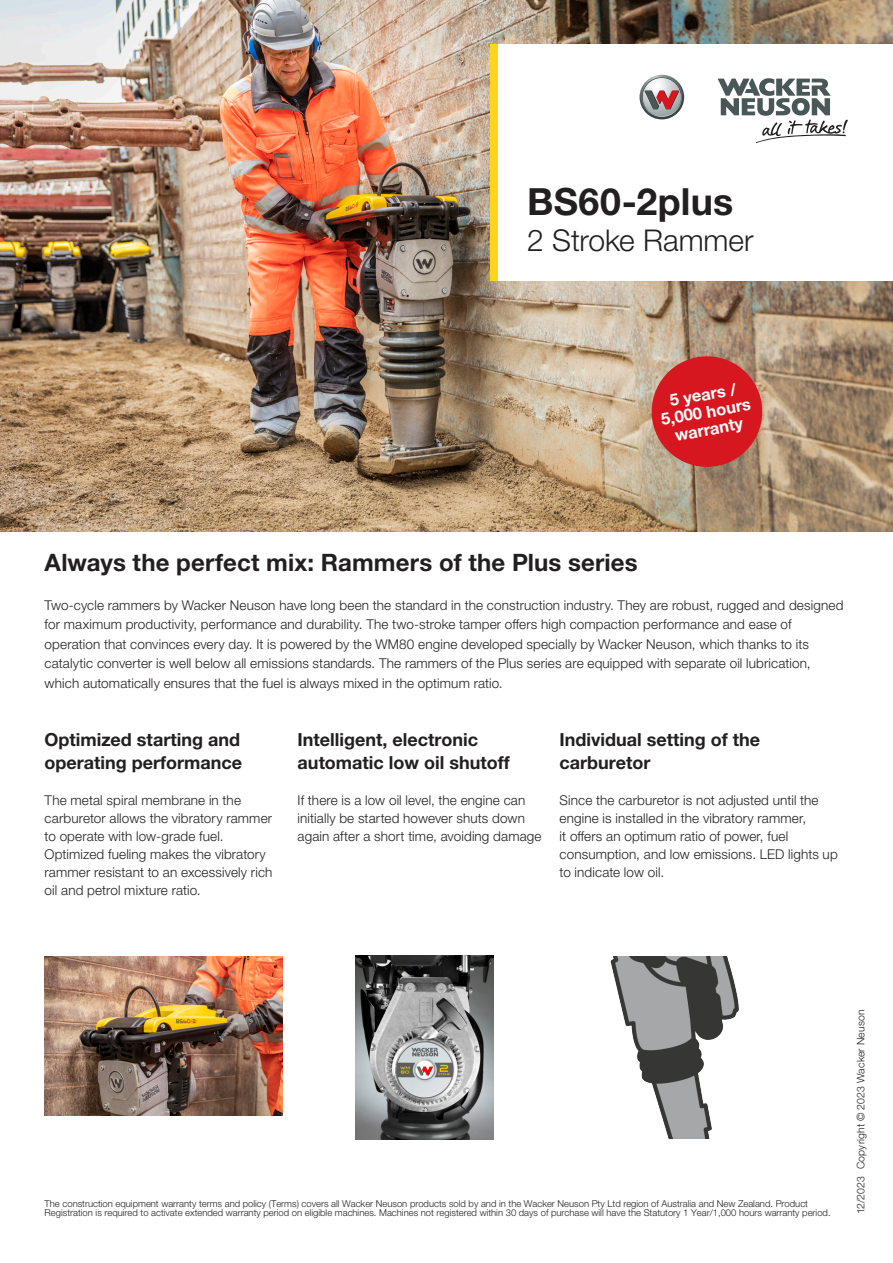
<style>
.page{position:relative;width:893px;height:1263px;background:#fff}
.page>*{position:absolute;margin:0;border:0;box-sizing:border-box;transform-origin:0 0}
.H1_Headline_Bold_25_30{font:700 37.5px "Helvetica Neue LTW1 G";letter-spacing:.005em;color:#231f20}
.SH1_2_Subheadline_Light_20_24{font:300 30px "Helvetica Neue LTW1 G";letter-spacing:-.005em;color:#231f20}
.H3_Headline_Bold_16_19_2{font:700 24px "Helvetica Neue LTW1 G";letter-spacing:.005em;color:#231f20}
.H4_Headline_Bold_12_15{font:700 18px/22.5px "Helvetica Neue LTW1 G";color:#231f20}
.t1{font:700 16.5px "Helvetica Neue LTW1 G";color:#fff}
.Copy_9_12{font:300 13.5px/18px "Helvetica Neue LTW1 G";letter-spacing:.01em;color:#231f20}
.H4_Headline_Bold_12_15-2{font:300 13.5px/18px "Helvetica Neue LTW1 G";letter-spacing:.01em;color:#231f20}
.t2{font:300 10.5px "Helvetica Neue LTW1 G";letter-spacing:.02em;color:#231f20}
.t3{font:300 9.45px/9.8px "Helvetica Neue LTW1 G";color:#231f20}
</style>
<div class="page">
<img style="left:0;top:0;width:893px;height:532px">
<svg style="left:647px;top:352px;width:120px;height:119px"></svg>
<img style="left:45px;top:957px;width:237px;height:158px">
<img style="left:355px;top:956px;width:139px;height:184px">
<img style="left:610px;top:957px;width:129px;height:182px">
<div style="left:497px;top:45px;width:396px;height:236px;background:#fff"></div>
<svg style="left:639px;top:75px;width:45px;height:45px"></svg>
<svg style="left:718px;top:78px;width:130px;height:65px"></svg>
<div style="left:490px;top:45px;width:7px;height:236px;background:#fed41d"></div>
<p class="H1_Headline_Bold_25_30" style="left:527px;top:179px;width:208px">BS60-2plus</p>
<p class="SH1_2_Subheadline_Light_20_24" style="left:527px;top:222px;width:228px">2 Stroke Rammer</p>
<p class="t1" style="left:668px;top:390px;width:69px;rotate:-10deg">5 years /</p>
<p class="t1" style="left:659px;top:410px;width:92px;rotate:-10deg">5,000 hours</p>
<p class="t1" style="left:673px;top:425px;width:71px;rotate:-10deg">warranty</p>
<p class="H3_Headline_Bold_16_19_2" style="left:45px;top:547px;width:595px">Always the perfect mix: Rammers of the Plus series</p>
<p class="Copy_9_12" style="left:45px;top:595px;width:800px;line-height:19.5px">Two-cycle rammers by Wacker Neuson have long been the standard in the construction industry. They are robust, rugged and designed for maximum productivity, performance and durability. The two-stroke tamper offers high compaction performance and ease of operation that convinces every day. It is powered by the WM80 engine developed specially by Wacker Neuson, which thanks to its catalytic converter is well below all emissions standards. The rammers of the Plus series are equipped with separate oil lubrication, which automatically ensures that the fuel is always mixed in the optimum ratio.</p>
<p class="H4_Headline_Bold_12_15" style="left:45px;top:729px;width:199px">Optimized starting and operating performance</p>
<p class="Copy_9_12" style="left:45px;top:791px;width:229px">The metal spiral membrane in the carburetor allows the vibratory rammer to operate with low-grade fuel.<br>Optimized fueling makes the vibratory rammer resistant to an excessively rich oil and petrol mixture ratio.</p>
<p class="H4_Headline_Bold_12_15" style="left:298px;top:729px;width:214px">Intelligent, electronic automatic low oil shutoff</p>
<p class="H4_Headline_Bold_12_15-2" style="left:298px;top:791px;width:245px">If there is a low oil level, the engine can initially be started however shuts down again after a short time, avoiding damage</p>
<p class="H4_Headline_Bold_12_15" style="left:560px;top:729px;width:202px">Individual setting of the carburetor</p>
<p class="H4_Headline_Bold_12_15-2" style="left:560px;top:791px;width:280px">Since the carburetor is not adjusted until the engine is installed in the vibratory rammer,<br>it offers an optimum ratio of power, fuel consumption, and low emissions. LED lights up to indicate low oil.</p>
<p class="t3" style="left:45px;top:1198px;width:787px">The construction equipment warranty terms and policy (Terms) covers all Wacker Neuson products sold by and in the Wacker Neuson Pty Ltd region of Australia and New Zealand. Product<br>Registration is required to activate extended warranty period on eligible machines. Machines not registered within 30 days of purchase will have the Statutory 1 Year/1,000 hours warranty period.</p>
<p class="t2" style="left:854px;top:1169px;width:162px;rotate:-90deg">Copyright © 2023 Wacker Neuson</p>
<p class="t2" style="left:854px;top:1214px;width:40px;rotate:-90deg">12/2023</p>
</div>
